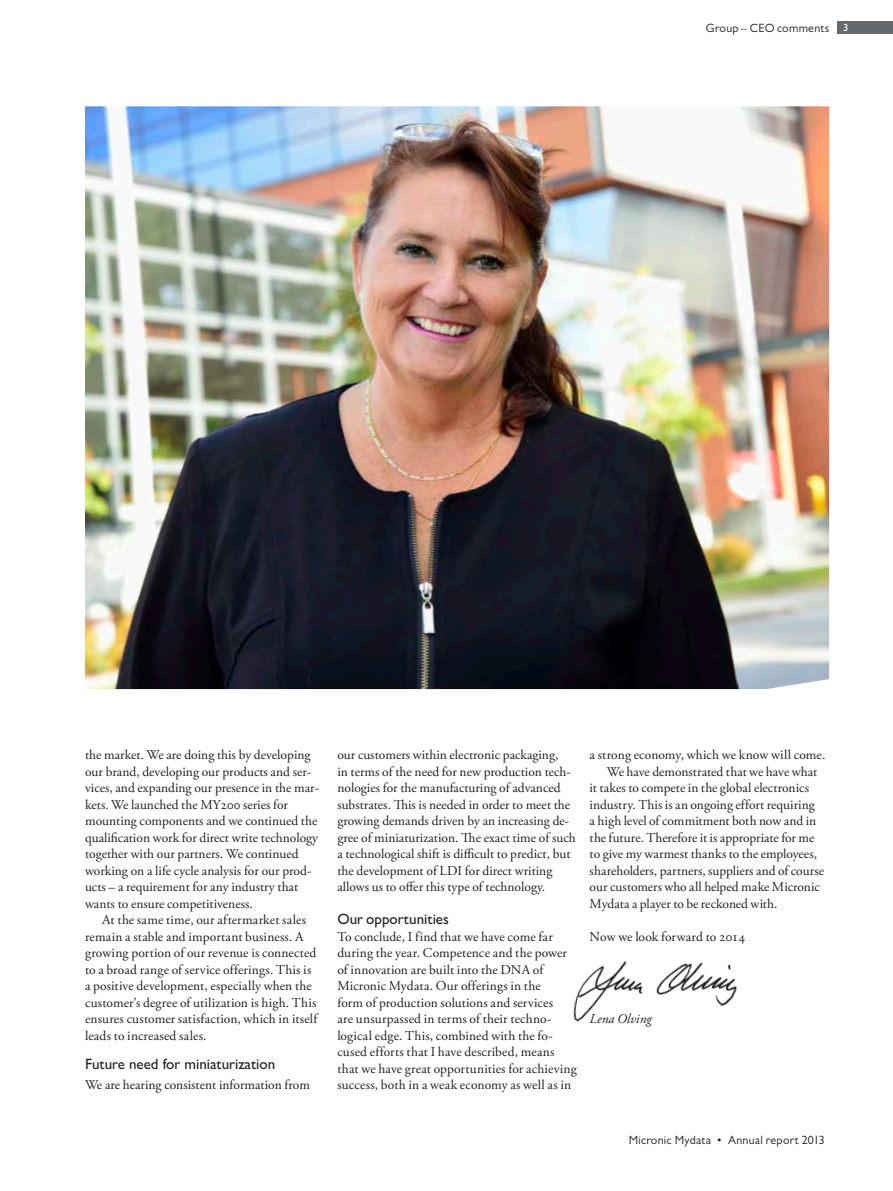
<style>
.page{position:relative;width:893px;height:1191px;background:#fff}
.page>*{position:absolute;margin:0;border:0;box-sizing:border-box;transform-origin:0 0}
._2013_Mellanrubrik_1{font:500 15px "Gill Sans MT Std";color:#231f20}
.Bröd_2013{font:500 15px "Gill Sans MT Std";color:#231f20}
.Bröd_2013-2{font:13.5px/16.5px "Adobe Garamond Pro";color:#231f20}
.Bröd_med_indrag_2013{font:13.5px/16.5px "Adobe Garamond Pro";letter-spacing:.005em;color:#231f20}
.Bröd_med_indrag_2013-2{font:italic 13.5px "Adobe Garamond Pro";color:#231f20}
.Vinjett_L{font:12px "Gill Sans MT Std";letter-spacing:.02em;color:#231f20}
.t1{font:500 10.5px "Gill Sans MT Std";color:#fff}
</style>
<div class="page">
<div style="left:838px;top:21px;width:55px;height:13px;background:#636a6f"></div>
<img style="left:85px;top:106px;width:744px;height:583px">
<img style="left:573px;top:961px;width:164px;height:61px">
<p class="Vinjett_L" style="left:706px;top:20px;width:125px">Group – CEO comments</p>
<p class="t1" style="left:843px;top:22px;width:7px">3</p>
<p class="Bröd_2013-2" style="left:85px;top:747px;width:236px">the market. We are doing this by developing our brand, developing our products and ser&shy;vices, and expanding our presence in the mar&shy;kets. We launched the MY200 series for mounting components and we continued the qualification work for direct write technology together with our partners. We continued working on a life cycle analysis for our prod&shy;ucts – a requirement for any industry that wants to ensure competitiveness.</p>
<p class="Bröd_med_indrag_2013" style="left:85px;top:912px;width:234px;text-indent:17px">At the same time, our aftermarket sales remain a stable and important business. A growing portion of our revenue is connected to a broad range of service offerings. This is a positive development, especially when the customer’s degree of utilization is high. This ensures customer satisfaction, which in itself leads to increased sales.</p>
<p class="_2013_Mellanrubrik_1" style="left:85px;top:1055px;width:192px">Future need for miniaturization</p>
<p class="Bröd_2013-2" style="left:85px;top:1077px;width:227px">We are hearing consistent information from</p>
<p class="Bröd_2013-2" style="left:337px;top:747px;width:240px">our customers within electronic packaging,<br>in terms of the need for new production tech&shy;nologies for the manufacturing of advanced substrates. This is needed in order to meet the growing demands driven by an increasing de&shy;gree of miniaturization. The exact time of such a technological shift is difficult to predict, but the development of LDI for direct writing allows us to offer this type of technology.</p>
<p class="Bröd_2013" style="left:337px;top:910px;width:113px">Our opportunities</p>
<p class="Bröd_2013-2" style="left:337px;top:928px;width:241px">To conclude, I find that we have come far during the year. Competence and the power of innovation are built into the DNA of Micronic Mydata. Our offerings in the<br>form of production solutions and services<br>are unsurpassed in terms of their techno&shy;logical edge. This, combined with the fo&shy;cused efforts that I have described, means that we have great opportunities for achieving success, both in a weak economy as well as in</p>
<p class="Bröd_2013-2" style="left:590px;top:747px;width:237px">a strong economy, which we know will come.</p>
<p class="Bröd_med_indrag_2013" style="left:590px;top:763px;width:236px;text-indent:17px">We have demonstrated that we have what it takes to compete in the global electronics industry. This is an ongoing effort requiring<br>a high level of commitment both now and in the future. Therefore it is appropriate for me to give my warmest thanks to the employees, shareholders, partners, suppliers and of course our customers who all helped make Micronic Mydata a player to be reckoned with.</p>
<p class="Bröd_med_indrag_2013" style="left:590px;top:928px;width:157px">Now we look forward to 2014</p>
<p class="Bröd_med_indrag_2013-2" style="left:590px;top:1011px;width:63px">Lena Olving</p>
<p class="Vinjett_L" style="left:629px;top:1132px;width:198px">Micronic Mydata • Annual report 2013</p>
</div>
